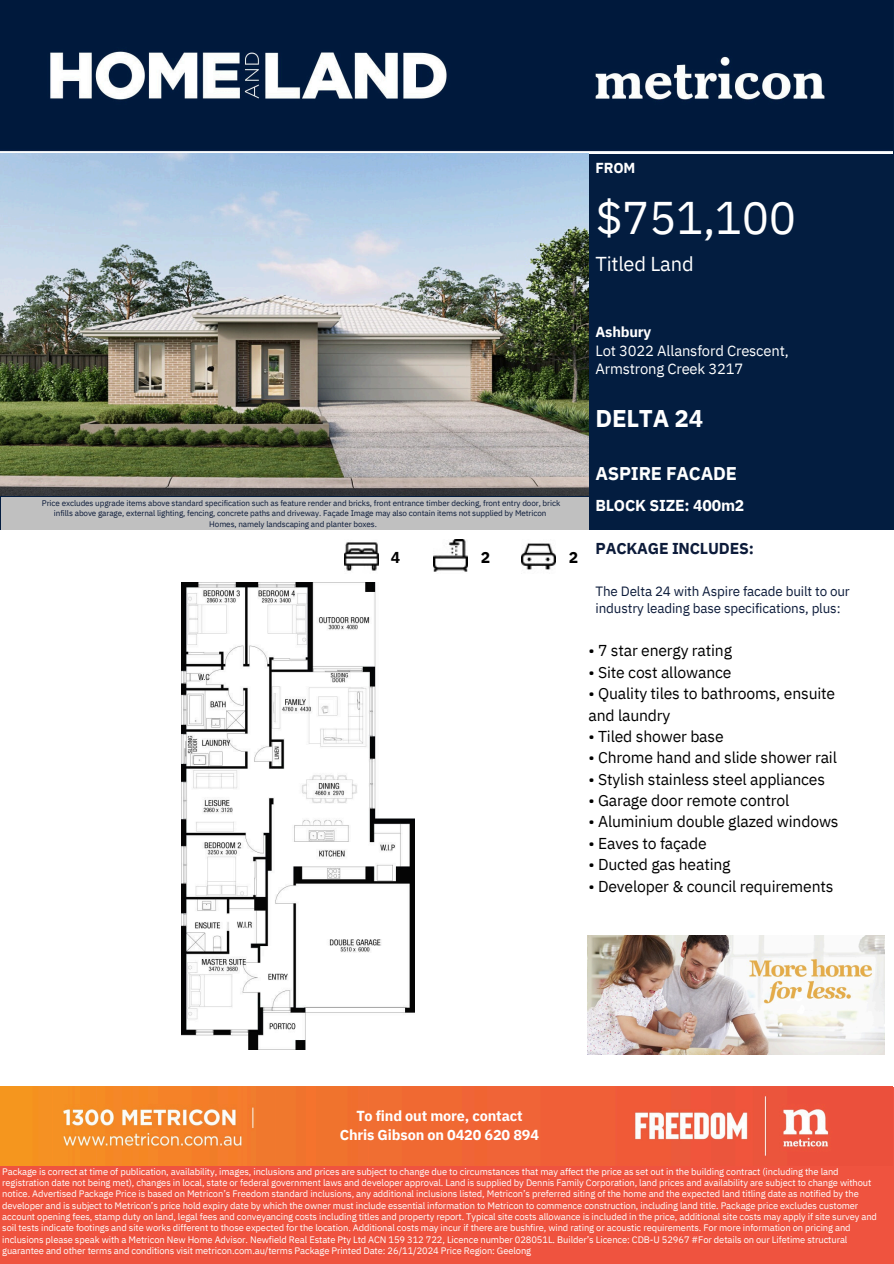
<style>
.page{position:relative;width:894px;height:1264px;background:#fff}
.page>*{position:absolute;margin:0;border:0;box-sizing:border-box;transform-origin:0 0}
.t1{font:45.6px "IBM Plex Sans";letter-spacing:-.01em;color:#fff}
.t2{font:700 24.15px "IBM Plex Sans";letter-spacing:-.01em;color:#fff}
.t3{font:20.1px "IBM Plex Sans";letter-spacing:-.01em;color:#fff}
.t4{font:700 18.3px "IBM Plex Sans";letter-spacing:-.01em;color:#fff}
.t5{font:15.75px "IBM Plex Sans";letter-spacing:-.01em;color:#000}
.t6{font:700 15.75px "IBM Plex Sans";letter-spacing:-.01em;color:#0c1b3a}
.t7{font:700 15.75px "IBM Plex Sans";letter-spacing:-.01em;color:#fff}
.t8{font:700 15.75px "IBM Plex Sans";color:#000}
.t9{font:14.7px/18px "IBM Plex Sans";letter-spacing:-.01em;color:#fff}
.t10{font:700 14.4px/19.2px "IBM Plex Sans";letter-spacing:-.01em;color:#fff;text-align:center}
.t11{font:13.35px/16.8px "IBM Plex Sans";letter-spacing:-.01em;color:#0c1b3a}
.t12{font:9.3px/11.2px "IBM Plex Sans";letter-spacing:-.01em;color:#fff}
.t13{font:8.1px/10.2px "IBM Plex Sans";letter-spacing:-.01em;color:#0c1b3a;text-align:center}
</style>
<div class="page">
<div style="left:0;top:153px;width:892px;height:376px;background:#031d40"></div>
<div style="left:0;top:1086px;width:892px;height:177px;background:#ef533f"></div>
<div style="left:1px;top:496px;width:587px;height:33px;background:#c0c0c0"></div>
<img style="left:1px;top:0;width:891px;height:152px">
<img style="left:1px;top:153px;width:587px;height:342px">
<img style="left:587px;top:935px;width:297px;height:119px">
<img style="left:345px;top:542px;width:33px;height:29px">
<img style="left:521px;top:543px;width:34px;height:27px">
<img style="left:433px;top:539px;width:34px;height:33px">
<img style="left:182px;top:582px;width:232px;height:467px">
<img style="left:0;top:1086px;width:829px;height:79px">
<p class="t10" style="left:595px;top:158px;width:41px">FROM</p>
<p class="t1" style="left:595px;top:187px;width:202px">$751,100</p>
<p class="t3" style="left:595px;top:251px;width:100px">Titled Land</p>
<p class="t10" style="left:595px;top:322px;width:57px">Ashbury</p>
<p class="t9" style="left:595px;top:342px;width:195px">Lot 3022 Allansford Crescent,<br>Armstrong Creek 3217</p>
<p class="t2" style="left:595px;top:402px;width:109px">DELTA 24</p>
<p class="t13" style="left:42px;top:497px;width:519px">Price excludes upgrade items above standard specification such as feature render and bricks, front entrance timber decking, front entry door, brick infills above garage, external lighting, fencing, concrete paths and driveway. Façade Image may also contain items not supplied by Metricon</p>
<h5 class="t13" style="left:209px;top:518px;width:169px">Homes, namely landscaping and planter boxes.</h5>
<p class="t8" style="left:391px;top:547px;width:11px">4</p>
<h4 class="t8" style="left:481px;top:547px;width:11px">2</h4>
<p class="t8" style="left:568px;top:547px;width:11px">2</p>
<h6 class="t4" style="left:595px;top:461px;width:143px">ASPIRE FACADE</h6>
<p class="t7" style="left:595px;top:494px;width:150px">BLOCK SIZE: 400m2</p>
<p class="t6" style="left:595px;top:537px;width:160px">PACKAGE INCLUDES:</p>
<p class="t11" style="left:595px;top:583px;width:256px">The Delta 24 with Aspire facade built to our industry leading base specifications, plus:</p>
<p class="t5" style="left:588px;top:640px;width:145px">• 7 star energy rating</p>
<p class="t5" style="left:588px;top:661px;width:144px">• Site cost allowance</p>
<h5 class="t5" style="left:588px;top:683px;width:248px">• Quality tiles to bathrooms, ensuite</h5>
<p class="t5" style="left:588px;top:704px;width:83px">and laundry</p>
<p class="t5" style="left:588px;top:725px;width:137px">• Tiled shower base</p>
<p class="t5" style="left:588px;top:747px;width:250px">• Chrome hand and slide shower rail</p>
<p class="t5" style="left:588px;top:768px;width:238px">• Stylish stainless steel appliances</p>
<p class="t5" style="left:588px;top:790px;width:202px">• Garage door remote control</p>
<p class="t5" style="left:588px;top:811px;width:251px">• Aluminium double glazed windows</p>
<p class="t5" style="left:588px;top:832px;width:120px">• Eaves to façade</p>
<p class="t5" style="left:588px;top:854px;width:143px">• Ducted gas heating</p>
<h3 class="t5" style="left:588px;top:875px;width:246px">• Developer &amp; council requirements</h3>
<p class="t10" style="left:340px;top:1105px;width:201px">To find out more, contact<br>Chris Gibson on 0420 620 894</p>
<p class="t12" style="left:2px;top:1165px;width:876px">Package is correct at time of publication, availability, images, inclusions and prices are subject to change due to circumstances that may affect the price as set out in the building contract (including the land registration date not being met), changes in local, state or federal government laws and developer approval. Land is supplied by Dennis Family Corporation, land prices and availability are subject to change without notice. Advertised Package Price is based on Metricon’s Freedom standard inclusions, any additional inclusions listed, Metricon’s preferred siting of the home and the expected land titling date as notified by the developer and is subject to Metricon’s price hold expiry date by which the owner must include essential information to Metricon to commence construction, including land title. Package price excludes customer account opening fees, stamp duty on land, legal fees and conveyancing costs including titles and property report. Typical site costs allowance is included in the price, additional site costs may apply if site survey and soil tests indicate footings and site works different to those expected for the location. Additional costs may incur if there are bushfire, wind rating or acoustic requirements. For more information on pricing and inclusions please speak with a Metricon New Home Advisor. Newfield Real Estate Pty Ltd ACN 159 312 722, Licence number 028051L. Builder’s Licence: CDB-U 52967 #For details on our Lifetime structural guarantee and other terms and conditions visit metricon.com.au/terms Package Printed Date: 26/11/2024 Price Region: Geelong</p>
</div>
